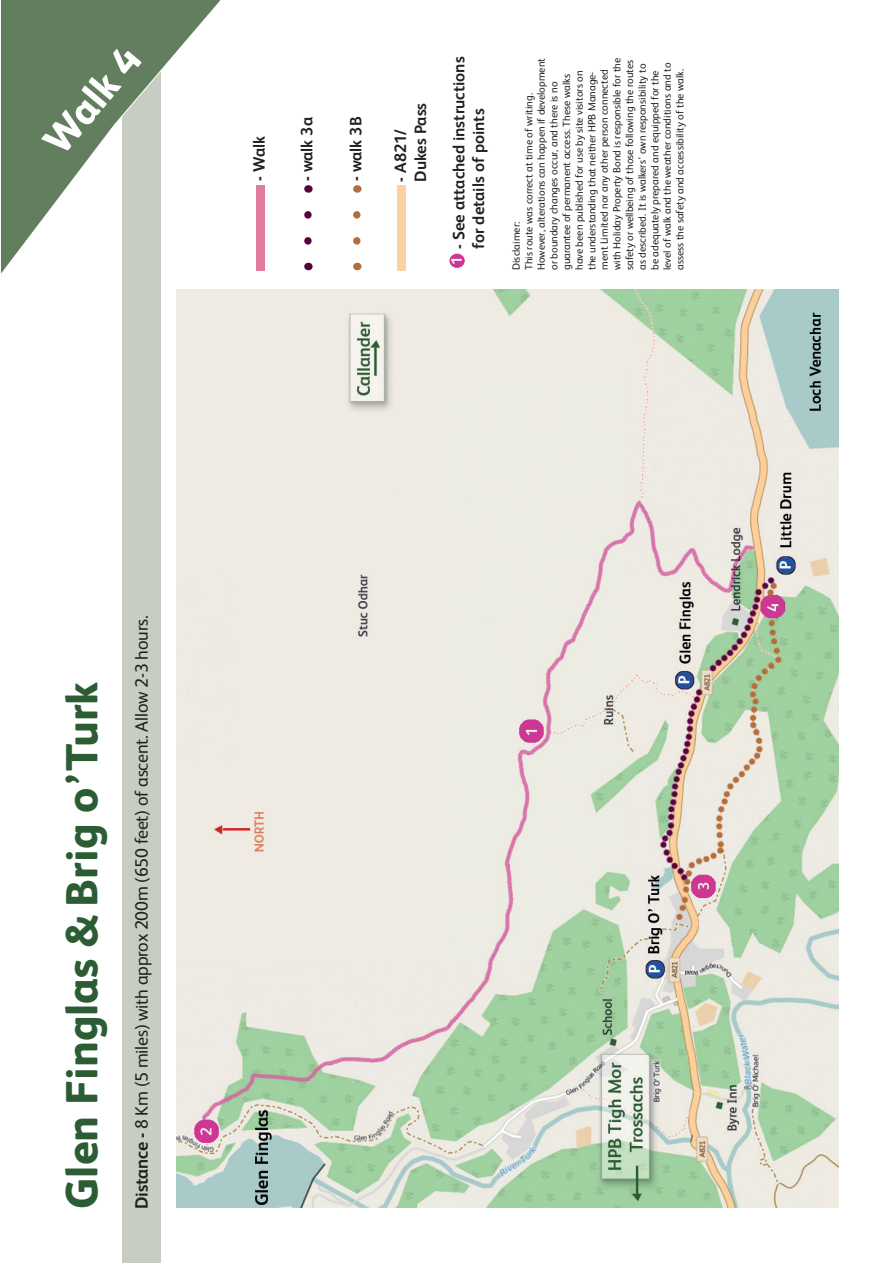
<style>
.page{position:relative;width:893px;height:1263px;background:#fff}
.page>*{position:absolute;margin:0;border:0;box-sizing:border-box;transform-origin:0 0}
.t1{font:800 45px "FS Albert";color:#2b5c34}
.t2{font:800 40.5px "FS Albert";color:#fff}
.t3{font:18px "FS Albert";letter-spacing:-.015em;color:#231f20}
.t4{font:700 16.5px/19.8px "FS Albert";color:#231f20}
.t5{font:700 15px "FS Albert";color:#fff}
.t6{font:10.5px/12.6px "FS Albert";color:#231f20}
.s1{font-weight:700}
</style>
<div class="page">
<div style="left:122px;top:0;width:39px;height:1263px;background:#c7cdc2"></div>
<svg style="left:1px;top:0;width:220px;height:274px"></svg>
<img style="left:176px;top:289px;width:663px;height:919px">
<div style="left:256px;top:185px;width:9px;height:85px;background:#df7b9c"></div>
<div style="left:449px;top:254px;width:16px;height:14px;background:#ce3595;border-radius:50%"></div>
<div style="left:398px;top:185px;width:8px;height:85px;background:#fdd2a2"></div>
<svg style="left:304px;top:215px;width:8px;height:30px"></svg>
<svg style="left:353px;top:215px;width:8px;height:30px"></svg>
<p class="t2" style="left:34px;top:133px;width:128px;rotate:-50deg">Walk 4</p>
<p class="t4" style="left:249px;top:181px;width:46px;rotate:-90deg">- Walk</p>
<p class="t4" style="left:297px;top:181px;width:66px;rotate:-90deg">- walk 3a</p>
<p class="t4" style="left:346px;top:181px;width:66px;rotate:-90deg">- walk 3B</p>
<p class="t4" style="left:391px;top:182px;width:80px;rotate:-90deg">- A821/<br>Dukes Pass</p>
<p class="t4" style="left:449px;top:249px;width:194px;rotate:-90deg">- See attached instructions for details of points</p>
<p class="t5" style="left:448px;top:265px;width:10px;rotate:-90deg">1</p>
<p class="t6" style="left:522px;top:270px;width:214px;rotate:-90deg">This route was correct at time of writing.<br>However, alterations can happen if development or boundary changes occur, and there is no guarantee of permanent access. These walks have been published for use by site visitors on the understanding that neither HPB Manage&shy;ment Limited nor any other person connected with Holiday Property Bond is responsible for the safety or wellbeing of those following the routes as described. It is walkers’ own responsibility to be adequately prepared and equipped for the level of walk and the weather conditions and to assess the safety and accessibility of the walk.</p>
<p class="t6" style="left:510px;top:270px;width:50px;rotate:-90deg">Disclaimer:</p>
<p class="t1" style="left:56px;top:1209px;width:529px;rotate:-90deg">Glen Finglas &amp; Brig o’Turk</p>
<p class="t3" style="left:131px;top:1209px;width:595px;rotate:-90deg"><span class="s1">Distance -</span> 8 Km (5 miles) with approx 200m (650 feet) of ascent. Allow 2-3 hours.</p>
</div>
